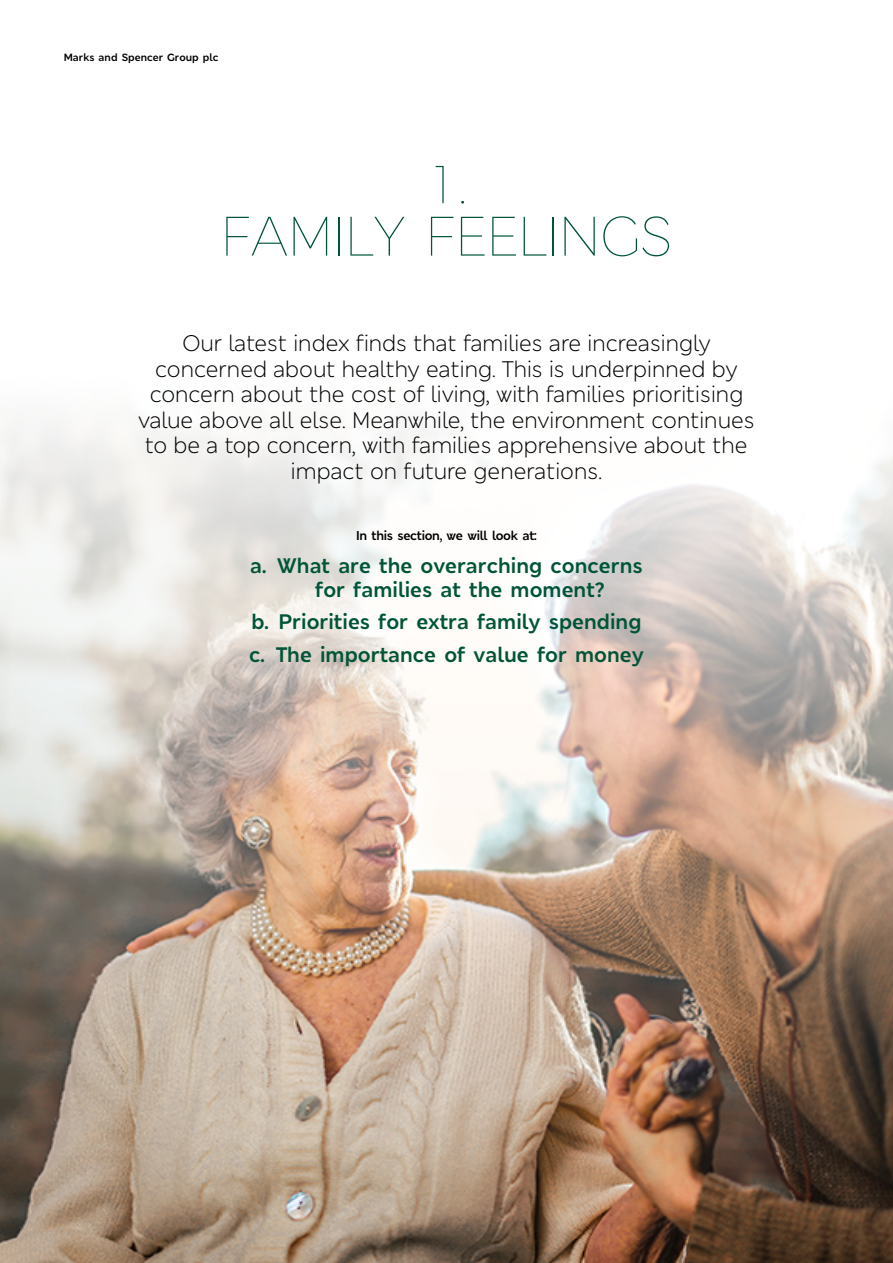
<style>
.page{position:relative;width:893px;height:1263px;background:#fff}
.page>*{position:absolute;margin:0;border:0;box-sizing:border-box;transform-origin:0 0}
.t1{font:300 55.5px/52.5px "M&S London";letter-spacing:-.01em;color:#005538;text-align:center}
.t2{font:22.5px/25.5px "M&S London";color:#000;text-align:center}
.t3{font:700 21px/24px "M&S London";color:#005538}
.t4{font:700 12.75px "M&S London";letter-spacing:-.025em;color:#000}
.t5{font:700 10.5px "M&S London";color:#000}
</style>
<div class="page">
<img style="left:0;top:422px;width:893px;height:841px">
<p class="t5" style="left:64px;top:51px;width:156px">Marks and Spencer Group plc</p>
<h1 class="t1" style="left:221px;top:156px;width:453px">1.<br>FAMILY FEELINGS</h1>
<p class="t2" style="left:138px;top:330px;width:618px">Our latest index finds that families are increasingly concerned about healthy eating. This is underpinned by concern about the cost of living, with families prioritising value above all else. Meanwhile, the environment continues to be a top concern, with families apprehensive about the impact on future generations.</p>
<p class="t4" style="left:356px;top:527px;width:182px">In this section, we will look at:</p>
<p class="t3" style="left:315px;top:553px;width:329px;text-indent:-65px">a. What are the overarching concerns for families at the moment?</p>
<p class="t3" style="left:249px;top:606px;width:396px;line-height:32.5px">b. Priorities for extra family spending c. The importance of value for money</p>
</div>
